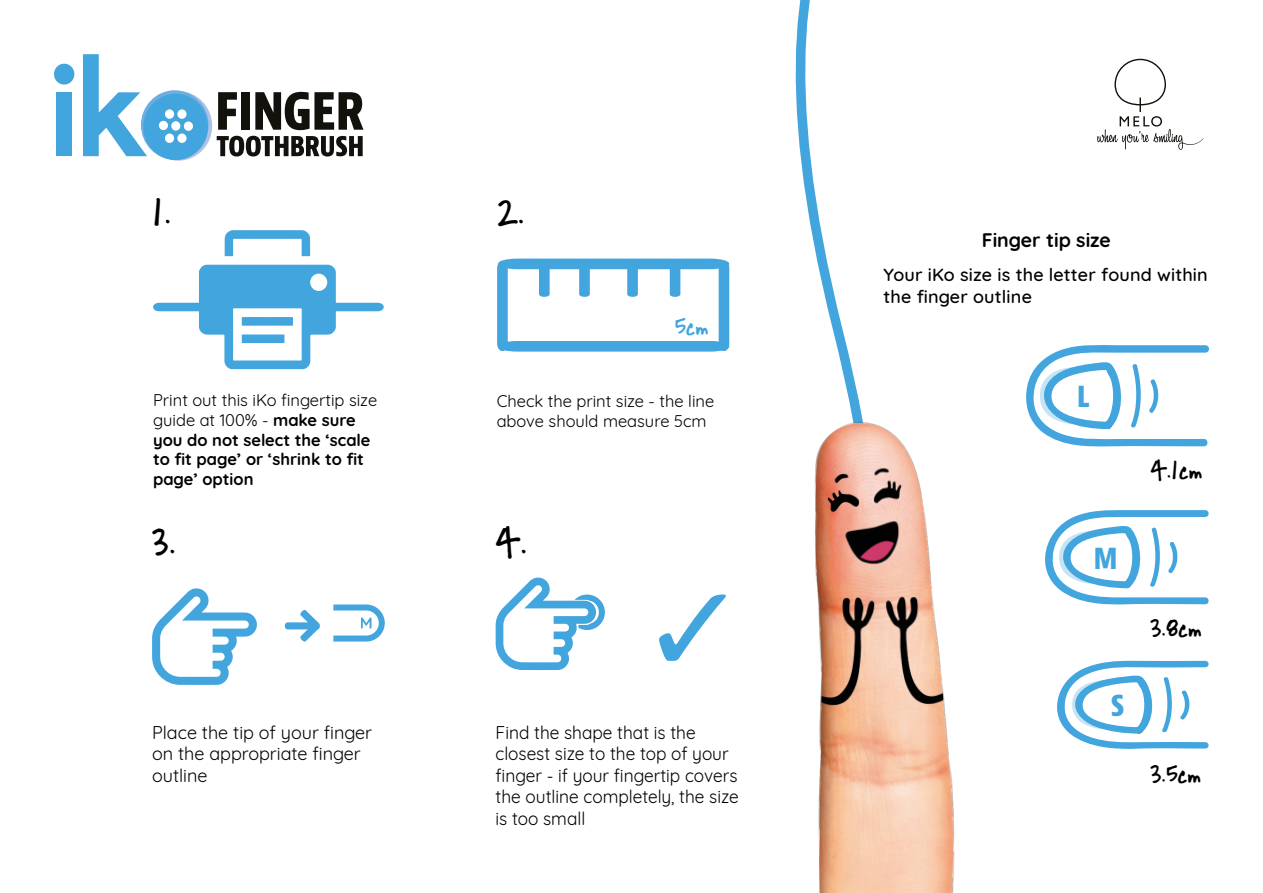
<style>
.page{position:relative;width:1263px;height:893px;background:#fff}
.page>*{position:absolute;margin:0;border:0;box-sizing:border-box;transform-origin:0 0}
.t1{font:45px "Skippy Sharp";color:#000}
.t2{font:30px "Skippy Sharp";color:#000}
.t3{font:28.95px "Skippy Sharp";color:#42a5dd}
.t4{font:700 condensed 28.2px "Bernina Sans";color:#42a5dd}
.t5{font:700 19.5px "Quicksand";color:#000}
.t6{font:18px/21.6px "Quicksand";color:#000;scale:.96 1}
.t7{font:18px/21.6px "Quicksand";color:#000}
.t8{font:500 18px/21.6px "Quicksand";letter-spacing:.01em;color:#000}
.t9{font:700 16.5px/19.8px "Quicksand";color:#000}
.t10{font:16.5px/19.8px "Quicksand";color:#000}
.s1{font-weight:400}
</style>
<div class="page">
<div style="left:569px;top:594px;width:36px;height:36px;border:6px solid #42a5dd;border-radius:50%"></div>
<svg style="left:795px;top:0;width:411px;height:661px"></svg>
<div style="left:54px;top:64px;width:20px;height:21px;background:#42a5dd;border-radius:50%"></div>
<div style="left:56px;top:92px;width:16px;height:64px;background:#42a5dd"></div>
<svg style="left:83px;top:54px;width:280px;height:107px"></svg>
<svg style="left:225px;top:230px;width:85px;height:26px"></svg>
<svg style="left:497px;top:258px;width:233px;height:94px"></svg>
<svg style="left:152px;top:588px;width:105px;height:97px"></svg>
<svg style="left:496px;top:577px;width:102px;height:93px"></svg>
<svg style="left:333px;top:604px;width:52px;height:38px"></svg>
<svg style="left:284px;top:610px;width:36px;height:32px"></svg>
<svg style="left:659px;top:594px;width:67px;height:67px"></svg>
<svg style="left:153px;top:265px;width:231px;height:104px"></svg>
<svg style="left:1097px;top:59px;width:106px;height:91px"></svg>
<img style="left:795px;top:399px;width:174px;height:494px">
<svg style="left:1057px;top:661px;width:152px;height:88px"></svg>
<svg style="left:1034px;top:510px;width:175px;height:95px"></svg>
<svg style="left:1023px;top:343px;width:186px;height:104px"></svg>
<h1 class="t1" style="left:153px;top:181px;width:20px">1.</h1>
<h1 class="t1" style="left:497px;top:181px;width:30px">2.</h1>
<h3 class="t3" style="left:675px;top:305px;width:35px">5cm</h3>
<p class="t9" style="left:153px;top:389px;width:226px"><span class="s1">Print out this iKo fingertip size guide at 100% -</span> make sure you do not select the ‘scale to fit page’ or ‘shrink to fit page’ option</p>
<p class="t10" style="left:497px;top:390px;width:219px">Check the print size - the line above should measure 5cm</p>
<h1 class="t1" style="left:152px;top:511px;width:26px">3.</h1>
<h1 class="t1" style="left:496px;top:511px;width:34px">4.</h1>
<p class="t7" style="left:152px;top:719px;width:222px">Place the tip of your finger on the appropriate finger outline</p>
<p class="t6" style="left:496px;top:719px;width:255px">Find the shape that is the closest size to the top of your finger - if your fingertip covers the outline completely, the size is too small</p>
<p class="t5" style="left:982px;top:224px;width:131px">Finger tip size</p>
<p class="t8" style="left:883px;top:262px;width:326px">Your iKo size is the letter found within the finger outline</p>
<h3 class="t4" style="left:1077px;top:380px;width:14px">L</h3>
<h3 class="t4" style="left:1094px;top:541px;width:25px">M</h3>
<h3 class="t4" style="left:1111px;top:688px;width:15px">S</h3>
<h2 class="t2" style="left:1150px;top:449px;width:54px">4.1cm</h2>
<h2 class="t2" style="left:1150px;top:607px;width:53px">3.8cm</h2>
<h2 class="t2" style="left:1150px;top:753px;width:52px">3.5cm</h2>
</div>
